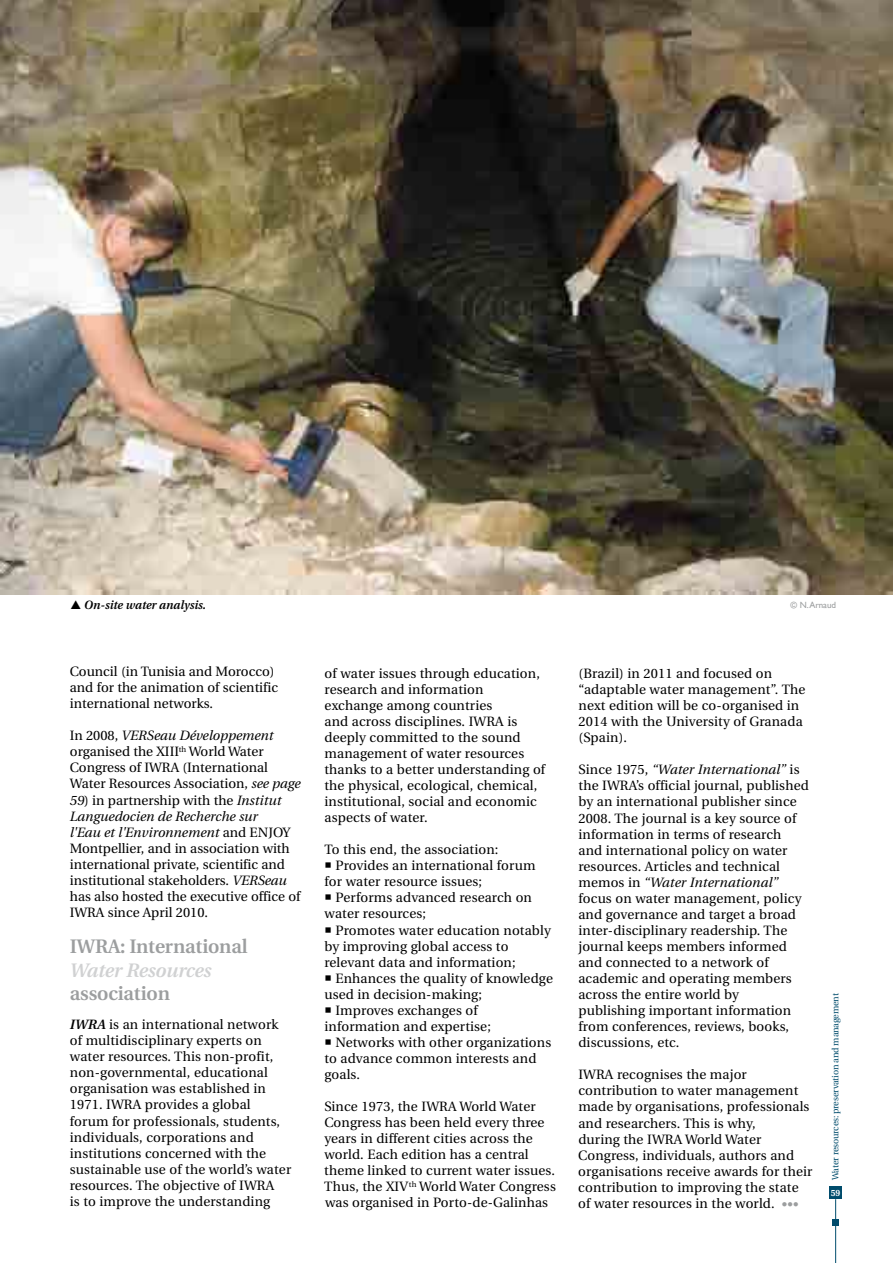
<style>
.page{position:relative;width:893px;height:1263px;background:#fff}
.page>*{position:absolute;margin:0;border:0;box-sizing:border-box;transform-origin:0 0}
.t1{font:600 19.5px "Utopia";letter-spacing:-.01em;color:#9c9e9f}
.t2{font:italic 600 19.5px "Utopia";letter-spacing:-.01em;color:#d0d1d2}
.t3{font:13.5px/16px "Utopia";letter-spacing:.01em;color:#000}
.t4{font:italic 600 12px "Utopia";color:#000}
.t5{font:9px "Utopia";letter-spacing:-.02em;color:#004c6c}
.t6{font:9px "Gill Sans";letter-spacing:-.01em;color:#9c9e9f}
.t7{font:700 9px "Utopia";color:#fff;scale:.95 1}
.s1{font-style:italic}
.s2{font-weight:600;font-style:italic}
.s3{color:#9c9e9f}
</style>
<div class="page">
<div style="left:832px;top:1220px;width:7px;height:6px;background:#004c6c"></div>
<div style="left:829px;top:1186px;width:13px;height:13px;background:#004c6c"></div>
<hr style="left:835px;top:1199px;width:1px;height:64px;background:#004c6c">
<img style="left:0;top:0;width:893px;height:594px">
<p class="t4" style="left:84px;top:598px;width:123px">On-site water analysis.</p>
<p class="t6" style="left:791px;top:600px;width:47px">© N. Arnaud</p>
<p class="t3" style="left:70px;top:664px;width:210px">Council (in Tunisia and Morocco) and for the animation of scientific international networks.</p>
<p class="t3" style="left:70px;top:728px;width:232px">In 2008, <span class="s1">VERSeau Développement </span>organised the XIII<sup>th</sup> World Water Congress of IWRA (International Water Resources Association, <span class="s1">see page</span></p>
<p class="t3" style="left:70px;top:792px;width:232px"><span class="s1">59</span>) in partnership with the <span class="s1">Institut Languedocien de Recherche sur<br>l'Eau et l'Environnement</span> and ENJOY Montpellier, and in association with international private, scientific and institutional stakeholders. <span class="s1">VERSeau </span>has also hosted the executive office of IWRA since April 2010.</p>
<h1 class="t1" style="left:70px;top:936px;width:179px">IWRA: International</h1>
<h1 class="t2" style="left:70px;top:959px;width:143px">Water Resources</h1>
<h1 class="t1" style="left:70px;top:983px;width:102px">association</h1>
<p class="t3" style="left:70px;top:1017px;width:223px"><span class="s2">IWRA</span> is an international network of multidisciplinary experts on water resources. This non-profit, non-governmental, educational organisation was established in 1971. IWRA provides a global forum for professionals, students, individuals, corporations and institutions concerned with the sustainable use of the world’s water resources. The objective of IWRA<br>is to improve the understanding</p>
<p class="t3" style="left:324px;top:665px;width:222px">of water issues through education, research and information exchange among countries<br>and across disciplines. IWRA is deeply committed to the sound management of water resources thanks to a better understanding of the physical, ecological, chemical, institutional, social and economic aspects of water.</p>
<p class="t3" style="left:324px;top:842px;width:175px">To this end, the association:</p>
<p class="t3" style="left:324px;top:858px;width:212px">○ Provides an international forum for water resource issues;</p>
<p class="t3" style="left:324px;top:890px;width:209px">○ Performs advanced research on water resources;</p>
<p class="t3" style="left:324px;top:922px;width:228px">○ Promotes water education notably by improving global access to relevant data and information;</p>
<p class="t3" style="left:324px;top:970px;width:230px">○ Enhances the quality of knowledge used in decision-making;</p>
<p class="t3" style="left:324px;top:1002px;width:168px">○ Improves exchanges of information and expertise;</p>
<p class="t3" style="left:324px;top:1034px;width:228px">○ Networks with other organizations to advance common interests and goals.</p>
<p class="t3" style="left:324px;top:1099px;width:233px">Since 1973, the IWRA World Water Congress has been held every three years in different cities across the world. Each edition has a central theme linked to current water issues.<br>Thus, the XIV<sup>th</sup> World Water Congress was organised in Porto-de-Galinhas</p>
<p class="t3" style="left:579px;top:666px;width:228px">(Brazil) in 2011 and focused on “adaptable water management”. The next edition will be co-organised in<br>2014 with the University of Granada (Spain).</p>
<p class="t3" style="left:578px;top:762px;width:232px">Since 1975, <span class="s1">“Water International”</span> is the IWRA’s official journal, published by an international publisher since 2008. The journal is a key source of information in terms of research<br>and international policy on water resources. Articles and technical memos in <span class="s1">“Water International” </span>focus on water management, policy and governance and target a broad inter-disciplinary readership. The journal keeps members informed and connected to a network of academic and operating members across the entire world by publishing important information from conferences, reviews, books, discussions, etc.</p>
<p class="t3" style="left:578px;top:1067px;width:236px">IWRA recognises the major contribution to water management made by organisations, professionals and researchers. This is why,<br>during the IWRA World Water Congress, individuals, authors and organisations receive awards for their contribution to improving the state of water resources in the world. <span class="s3">•••</span></p>
<p class="t5" style="left:830px;top:1180px;width:189px;rotate:-90deg">Water resources: preservation and management</p>
<p class="t7" style="left:831px;top:1187px;width:11px">59</p>
</div>
